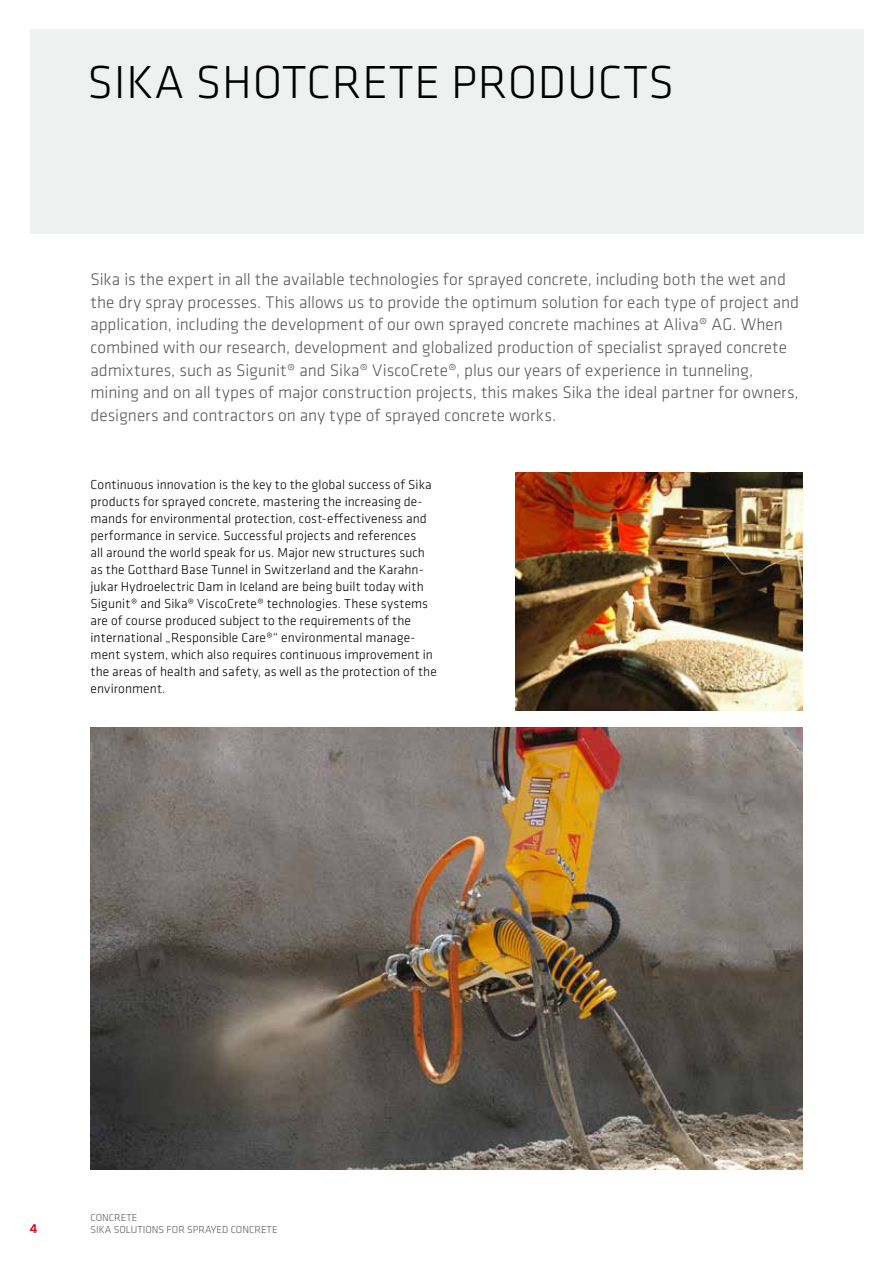
<style>
.page{position:relative;width:893px;height:1263px;background:#fff}
.page>*{position:absolute;margin:0;border:0;box-sizing:border-box;transform-origin:0 0}
.t1{font:300 48px "Klavika";letter-spacing:.015em;color:#000}
.t2{font:300 17.4px/22.6px "Klavika";color:#58585a}
.t3{font:300 13.5px/17px "Klavika";letter-spacing:.01em;color:#000}
.t4{font:500 13.5px "Klavika";color:#e2001a}
.t5{font:300 10.5px/12.6px "Klavika";color:#58585a}
</style>
<div class="page">
<div style="left:30px;top:30px;width:833px;height:204px;background:#eceded"></div>
<img style="left:516px;top:472px;width:286px;height:238px">
<img style="left:91px;top:727px;width:711px;height:442px">
<h1 class="t1" style="left:87px;top:53px;width:589px">SIKA SHOTCRETE PRODUCTS</h1>
<p class="t2" style="left:91px;top:268px;width:710px">Sika is the expert in all the available technologies for sprayed concrete, including both the wet and the dry spray processes. This allows us to provide the optimum solution for each type of project and application, including the development of our own sprayed concrete machines at Aliva® AG. When combined with our research, development and globalized production of specialist sprayed concrete admixtures, such as Sigunit® and Sika® ViscoCrete®, plus our years of experience in tunneling, mining and on all types of major construction projects, this makes Sika the ideal partner for owners, designers and contractors on any type of sprayed concrete works.</p>
<p class="t3" style="left:91px;top:476px;width:348px">Continuous innovation is the key to the global success of Sika products for sprayed concrete, mastering the increasing de&shy;mands for environmental protection, cost-effectiveness and performance in service. Successful projects and references<br>all around the world speak for us. Major new structures such as the Gotthard Base Tunnel in Switzerland and the Karahn&shy;jukar Hydroelectric Dam in Iceland are being built today with Sigunit® and Sika® ViscoCrete® technologies. These systems are of course produced subject to the requirements of the international „Responsible Care®“ environmental manage&shy;ment system, which also requires continuous improvement in the areas of health and safety, as well as the protection of the environment.</p>
<p class="t4" style="left:30px;top:1219px;width:9px">4</p>
<p class="t5" style="left:91px;top:1211px;width:189px">CONCRETE<br>SIKA SOLUTIONS FOR SPRAYED CONCRETE</p>
</div>
